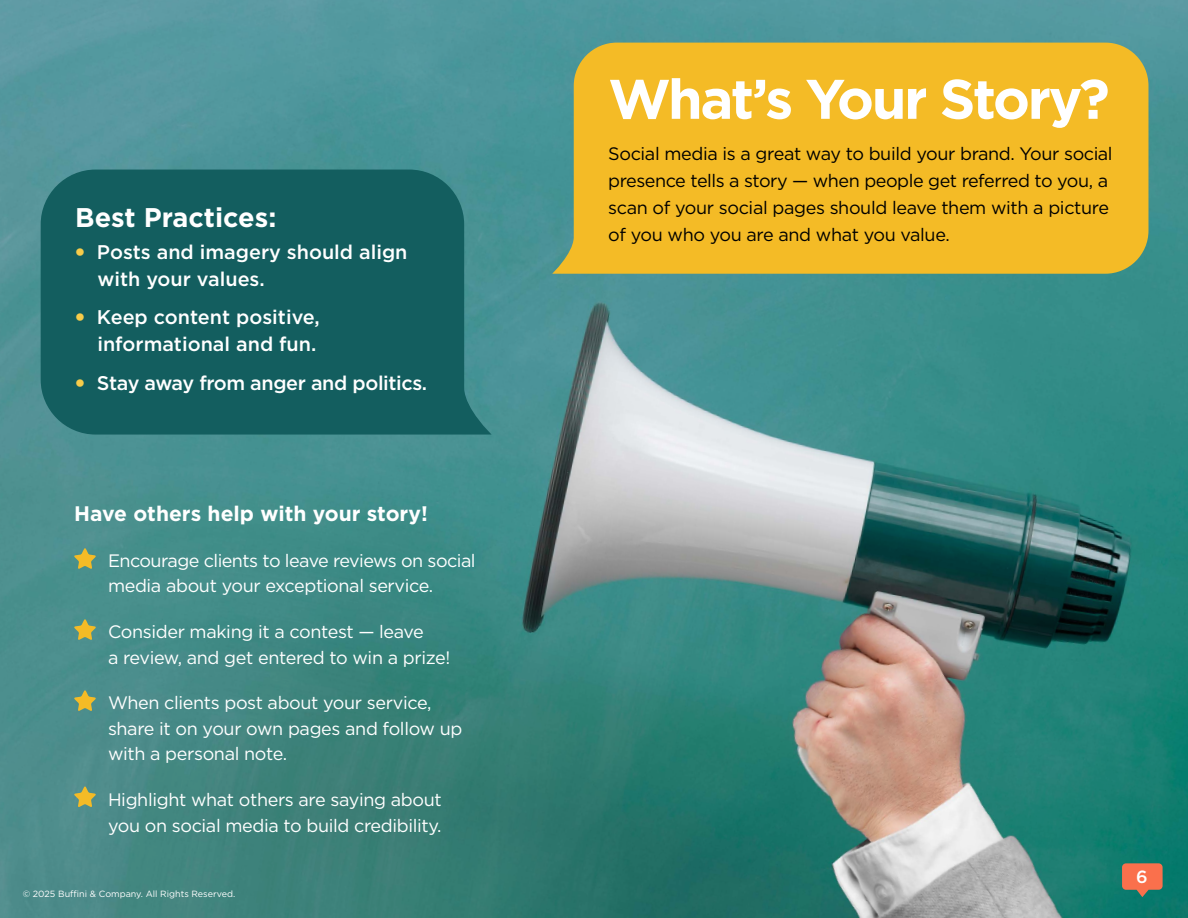
<style>
.page{position:relative;width:1188px;height:918px;background:#fff}
.page>*{position:absolute;margin:0;border:0;box-sizing:border-box;transform-origin:0 0}
.t1{font:700 55.65px "Gotham";letter-spacing:-.04em;color:#fff}
.t2{font:700 27px "Gotham";color:#fff}
.t3{font:700 21px "Gotham";color:#fff}
.t4{font:500 19.8px/27px "Gotham";color:#fff}
.t5{font:500 19.8px "Gotham";letter-spacing:-.02em;color:#fff}
.t6{font:18px/25.5px "Gotham";letter-spacing:-.02em;color:#fff}
.t7{font:18px/27px "Gotham";letter-spacing:-.02em;color:#000}
.t8{font:500 17.7px "Gotham";color:#fff}
.t9{font:9px "Gotham";color:#fff}
.s1{font-weight:900;color:#f7cc4a}
</style>
<div class="page">
<img style="left:0;top:0;width:1188px;height:918px">
<div style="left:552px;top:43px;width:596px;height:231px;background:#f4bb26"></div>
<svg style="left:1122px;top:863px;width:41px;height:34px"></svg>
<svg style="left:41px;top:170px;width:451px;height:265px;background:#176163"></svg>
<svg style="left:74px;top:548px;width:22px;height:21px"></svg>
<svg style="left:74px;top:619px;width:22px;height:21px"></svg>
<svg style="left:74px;top:690px;width:22px;height:21px"></svg>
<svg style="left:74px;top:786px;width:22px;height:21px"></svg>
<h2 class="t2" style="left:75px;top:200px;width:203px">Best Practices:</h2>
<p class="t4" style="left:97px;top:238px;width:312px;text-indent:-22px"><span class="s1">•</span> Posts and imagery should align with your values.</p>
<p class="t4" style="left:75px;top:304px;width:246px;text-align:right"><span class="s1">•</span> Keep content positive, informational and fun.</p>
<p class="t5" style="left:75px;top:370px;width:354px"><span class="s1">•</span> Stay away from anger and politics.</p>
<p class="t3" style="left:74px;top:500px;width:355px">Have others help with your story!</p>
<p class="t6" style="left:108px;top:547px;width:369px">Encourage clients to leave reviews on social media about your exceptional service.</p>
<p class="t6" style="left:108px;top:619px;width:344px">Consider making it a contest — leave<br>a review, and get entered to win a prize!</p>
<p class="t6" style="left:108px;top:690px;width:356px">When clients post about your service, share it on your own pages and follow up with a personal note.</p>
<p class="t6" style="left:108px;top:787px;width:335px">Highlight what others are saying about you on social media to build credibility.</p>
<p class="t9" style="left:23px;top:888px;width:214px">© 2025 Buffini &amp; Company. All Rights Reserved.</p>
<h1 class="t1" style="left:608px;top:62px;width:503px">What’s Your Story?</h1>
<p class="t7" style="left:608px;top:139px;width:506px">Social media is a great way to build your brand. Your social presence tells a story — when people get referred to you, a scan of your social pages should leave them with a picture of you who you are and what you value.</p>
<p class="t8" style="left:1136px;top:865px;width:13px">6</p>
</div>
